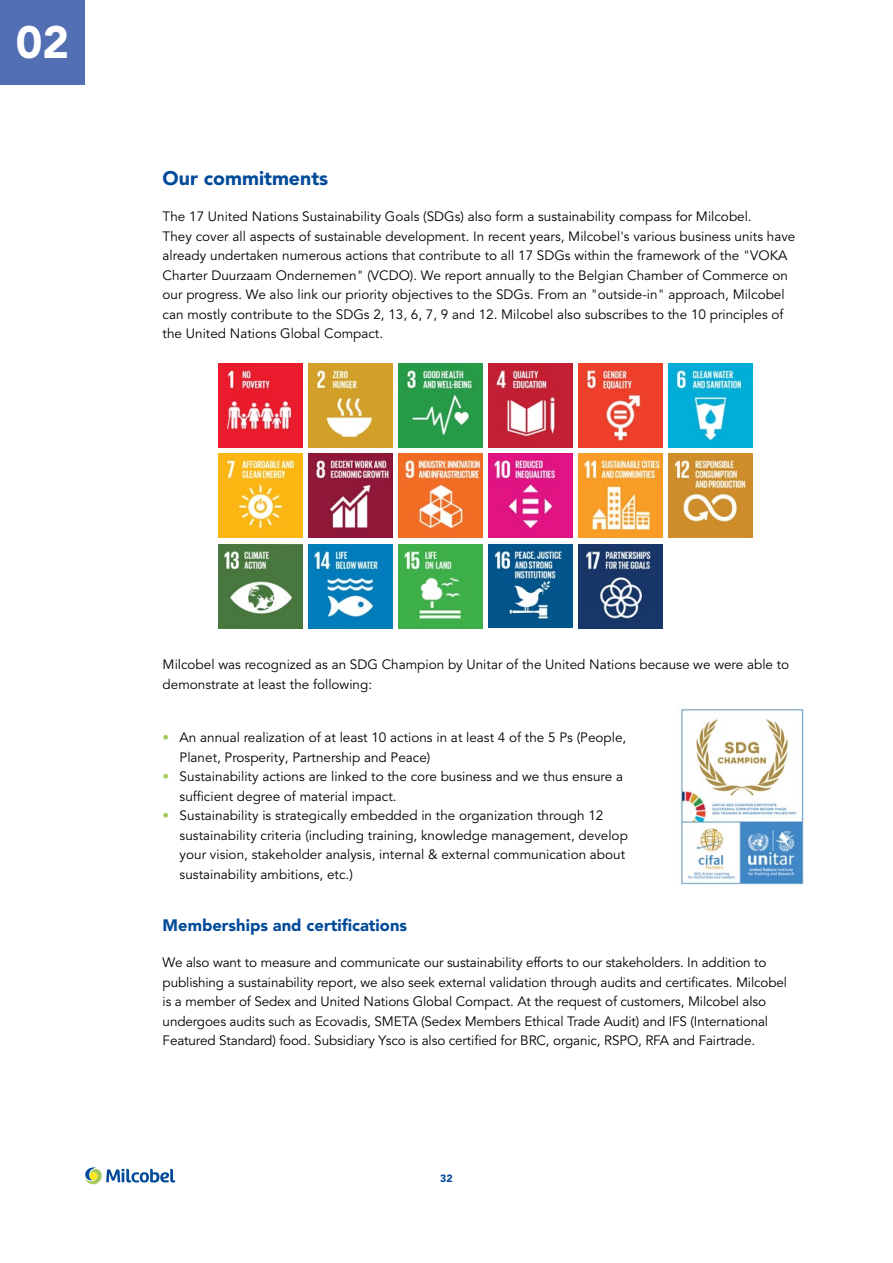
<style>
.page{position:relative;width:893px;height:1263px;background:#fff}
.page>*{position:absolute;margin:0;border:0;box-sizing:border-box;transform-origin:0 0}
.t1{font:900 45px "Avenir LT Pro";color:#fff}
.t2{font:900 19.5px "Avenir LT Pro";color:#024b9a}
.t3{font:900 16.5px "Avenir LT Pro";color:#024b9a}
.t4{font:13.5px/19.5px "Avenir LT Pro";color:#000}
.t5{font:900 10.5px "Avenir LT Pro";color:#024b9a}
.s1{color:#a6ca59}
</style>
<div class="page">
<svg style="left:85px;top:1167px;width:90px;height:17px"></svg>
<div style="left:0;top:0;width:85px;height:85px;background:#536fb3"></div>
<img style="left:218px;top:363px;width:84px;height:84px">
<img style="left:308px;top:363px;width:84px;height:85px">
<img style="left:398px;top:363px;width:84px;height:85px">
<img style="left:488px;top:363px;width:84px;height:85px">
<img style="left:578px;top:363px;width:84px;height:85px">
<img style="left:668px;top:363px;width:84px;height:84px">
<img style="left:218px;top:454px;width:84px;height:84px">
<img style="left:308px;top:454px;width:84px;height:84px">
<img style="left:398px;top:454px;width:84px;height:84px">
<img style="left:488px;top:454px;width:84px;height:84px">
<img style="left:578px;top:454px;width:84px;height:84px">
<img style="left:668px;top:454px;width:84px;height:84px">
<img style="left:218px;top:544px;width:84px;height:84px">
<img style="left:308px;top:544px;width:84px;height:84px">
<img style="left:398px;top:544px;width:84px;height:84px">
<img style="left:488px;top:544px;width:84px;height:84px">
<img style="left:578px;top:544px;width:84px;height:84px">
<img style="left:680px;top:708px;width:124px;height:177px">
<h1 class="t1" style="left:16px;top:16px;width:55px">02</h1>
<h2 class="t2" style="left:163px;top:166px;width:167px">Our commitments</h2>
<p class="t4" style="left:163px;top:207px;width:634px">The 17 United Nations Sustainability Goals (SDGs) also form a sustainability compass for Milcobel.<br>They cover all aspects of sustainable development. In recent years, Milcobel's various business units have already undertaken numerous actions that contribute to all 17 SDGs within the framework of the "VOKA Charter Duurzaam Ondernemen" (VCDO). We report annually to the Belgian Chamber of Commerce on our progress. We also link our priority objectives to the SDGs. From an "outside-in" approach, Milcobel can mostly contribute to the SDGs 2, 13, 6, 7, 9 and 12. Milcobel also subscribes to the 10 principles of the United Nations Global Compact.</p>
<p class="t4" style="left:163px;top:655px;width:628px">Milcobel was recognized as an SDG Champion by Unitar of the United Nations because we were able to demonstrate at least the following:</p>
<p class="t4" style="left:180px;top:728px;width:448px;text-indent:-17px"><span class="s1">•</span> An annual realization of at least 10 actions in at least 4 of the 5 Ps (People,<br>Planet, Prosperity, Partnership and Peace)</p>
<p class="t4" style="left:180px;top:767px;width:445px;text-indent:-17px"><span class="s1">•</span> Sustainability actions are linked to the core business and we thus ensure a sufficient degree of material impact.</p>
<p class="t4" style="left:180px;top:806px;width:450px;text-indent:-17px"><span class="s1">•</span> Sustainability is strategically embedded in the organization through 12 sustainability criteria (including training, knowledge management, develop your vision, stakeholder analysis, internal &amp; external communication about sustainability ambitions, etc.)</p>
<p class="t3" style="left:163px;top:915px;width:246px">Memberships and certifications</p>
<p class="t4" style="left:163px;top:953px;width:626px">We also want to measure and communicate our sustainability efforts to our stakeholders. In addition to publishing a sustainability report, we also seek external validation through audits and certificates. Milcobel is a member of Sedex and United Nations Global Compact. At the request of customers, Milcobel also undergoes audits such as Ecovadis, SMETA (Sedex Members Ethical Trade Audit) and IFS (International Featured Standard) food. Subsidiary Ysco is also certified for BRC, organic, RSPO, RFA and Fairtrade.</p>
<p class="t5" style="left:440px;top:1172px;width:14px">32</p>
</div>
